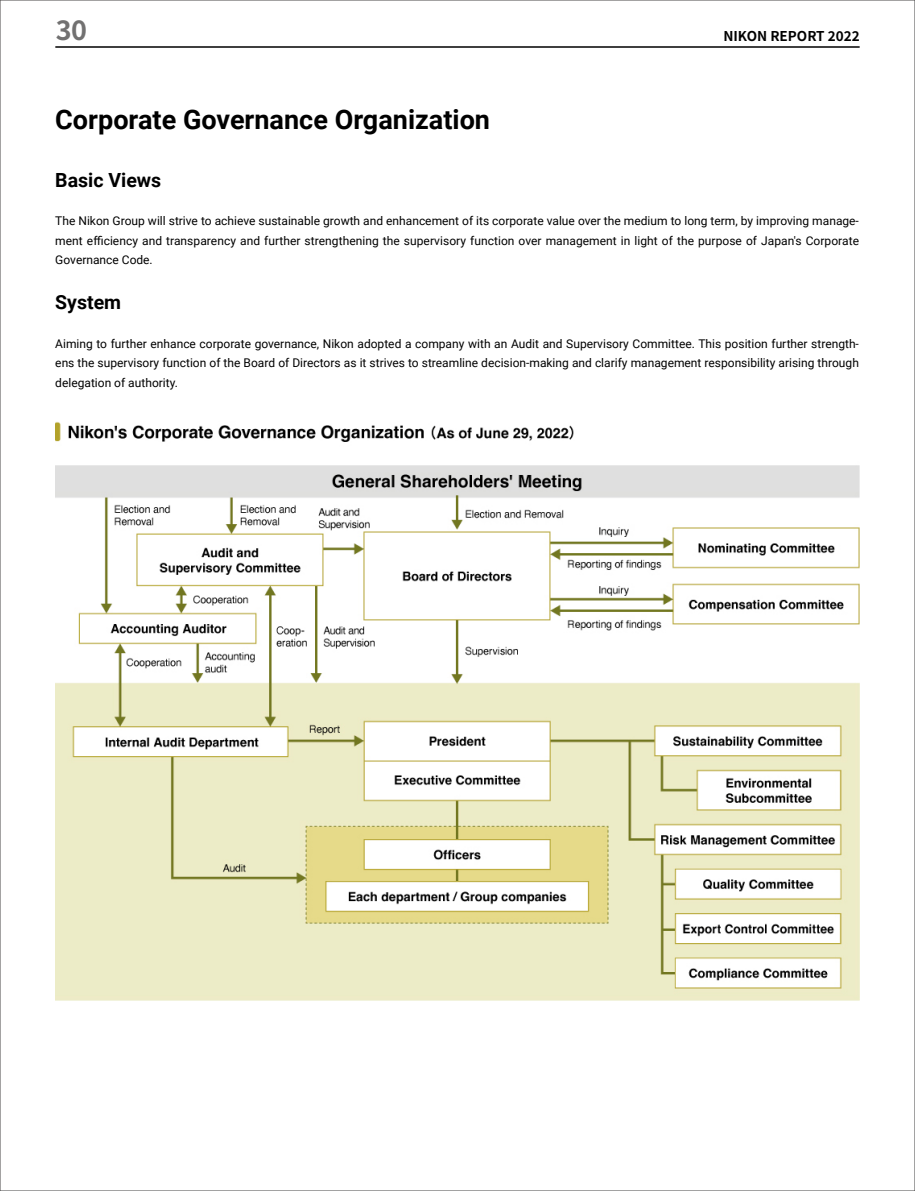
<style>
.page{position:relative;width:915px;height:1191px;background:#fff}
.page>*{position:absolute;margin:0;border:0;box-sizing:border-box;transform-origin:0 0}
.t1{font:700 27px "Roboto";color:#000}
.t2{font:700 27px "Noto Sans JP";color:#727171}
.t3{font:700 19.5px "Roboto";color:#000}
.t4{font:700 13.5px "Noto Sans JP";color:#000}
.t5{font:12px/19.5px "Roboto";color:#000;text-align:justify}
</style>
<div class="page">
<img style="left:55px;top:422px;width:804px;height:578px">
<hr style="left:55px;top:46px;width:804px;height:2px;background:#000">
<h1 class="t2" style="left:55px;top:15px;width:33px">30</h1>
<p class="t4" style="left:723px;top:29px;width:138px">NIKON REPORT 2022</p>
<h1 class="t1" style="left:55px;top:101px;width:436px">Corporate Governance Organization</h1>
<h2 class="t3" style="left:55px;top:166px;width:107px">Basic Views</h2>
<p class="t5" style="left:55px;top:211px;width:805px">The Nikon Group will strive to achieve sustainable growth and enhancement of its corporate value over the medium to long term, by improving manage&shy;ment efficiency and transparency and further strengthening the supervisory function over management in light of the purpose of Japan's Corporate Governance Code.</p>
<h2 class="t3" style="left:55px;top:289px;width:67px">System</h2>
<p class="t5" style="left:55px;top:333px;width:804px">Aiming to further enhance corporate governance, Nikon adopted a company with an Audit and Supervisory Committee. This position further strength&shy;ens the supervisory function of the Board of Directors as it strives to streamline decision-making and clarify management responsibility arising through delegation of authority.</p>
</div>
